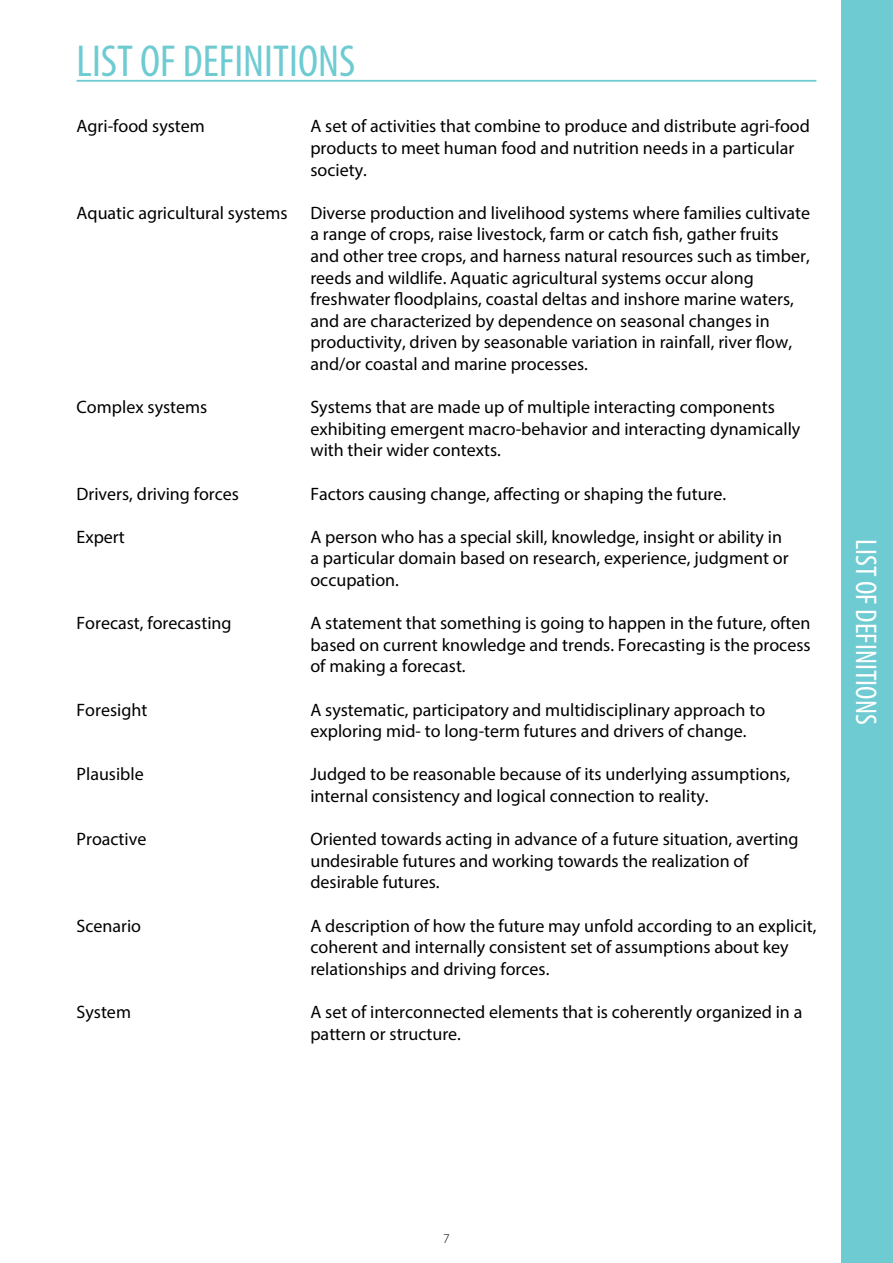
<style>
.page{position:relative;width:893px;height:1263px;background:#fff}
.page>*{position:absolute;margin:0;border:0;box-sizing:border-box;transform-origin:0 0}
.t1{font:condensed 45px "Myriad Pro";color:#6ecbd2}
.t2{font:condensed 30px "Myriad Pro";color:#fff}
.t3{font:18px/21.6px "Myriad Pro";color:#000}
.t4{font:300 13.5px "Myriad Pro";color:#000}
</style>
<div class="page">
<hr style="left:77px;top:80px;width:739px;height:2px;background:#6ecbd2">
<div style="left:842px;top:0;width:51px;height:1263px;background:#6ecbd2"></div>
<h1 class="t1" style="left:77px;top:34px;width:280px">LIST OF DEFINITIONS</h1>
<p class="t3" style="left:77px;top:115px;width:130px">Agri-food system</p>
<p class="t3" style="left:310px;top:115px;width:501px">A set of activities that combine to produce and distribute agri-food products to meet human food and nutrition needs in a particular society.</p>
<p class="t3" style="left:77px;top:202px;width:213px">Aquatic agricultural systems</p>
<p class="t3" style="left:310px;top:202px;width:501px">Diverse production and livelihood systems where families cultivate a range of crops, raise livestock, farm or catch fish, gather fruits and other tree crops, and harness natural resources such as timber, reeds and wildlife. Aquatic agricultural systems occur along freshwater floodplains, coastal deltas and inshore marine waters, and are characterized by dependence on seasonal changes in productivity, driven by seasonable variation in rainfall, river flow, and/or coastal and marine processes.</p>
<p class="t3" style="left:77px;top:396px;width:132px">Complex systems</p>
<p class="t3" style="left:310px;top:396px;width:491px">Systems that are made up of multiple interacting components exhibiting emergent macro-behavior and interacting dynamically with their wider contexts.</p>
<p class="t3" style="left:77px;top:482px;width:164px">Drivers, driving forces</p>
<p class="t3" style="left:310px;top:482px;width:417px">Factors causing change, affecting or shaping the future.</p>
<p class="t3" style="left:77px;top:526px;width:50px">Expert</p>
<p class="t3" style="left:310px;top:526px;width:480px">A person who has a special skill, knowledge, insight or ability in a particular domain based on research, experience, judgment or occupation.</p>
<p class="t3" style="left:77px;top:612px;width:157px">Forecast, forecasting</p>
<p class="t3" style="left:310px;top:612px;width:502px;text-align:justify">A statement that something is going to happen in the future, often based on current knowledge and trends. Forecasting is the process of making a forecast.</p>
<p class="t3" style="left:77px;top:698px;width:72px">Foresight</p>
<p class="t3" style="left:310px;top:698px;width:456px">A systematic, participatory and multidisciplinary approach to exploring mid- to long-term futures and drivers of change.</p>
<p class="t3" style="left:77px;top:763px;width:69px">Plausible</p>
<p class="t3" style="left:310px;top:763px;width:481px">Judged to be reasonable because of its underlying assumptions, internal consistency and logical connection to reality.</p>
<p class="t3" style="left:77px;top:828px;width:71px">Proactive</p>
<p class="t3" style="left:310px;top:828px;width:490px">Oriented towards acting in advance of a future situation, averting undesirable futures and working towards the realization of desirable futures.</p>
<p class="t3" style="left:77px;top:914px;width:66px">Scenario</p>
<p class="t3" style="left:310px;top:914px;width:508px">A description of how the future may unfold according to an explicit, coherent and internally consistent set of assumptions about key relationships and driving forces.</p>
<p class="t3" style="left:77px;top:1001px;width:56px">System</p>
<p class="t3" style="left:310px;top:1001px;width:493px">A set of interconnected elements that is coherently organized in a pattern or structure.</p>
<h2 class="t2" style="left:884px;top:538px;width:187px;rotate:90deg">LIST OF DEFINITIONS</h2>
<p class="t4" style="left:443px;top:1231px;width:8px">7</p>
</div>
